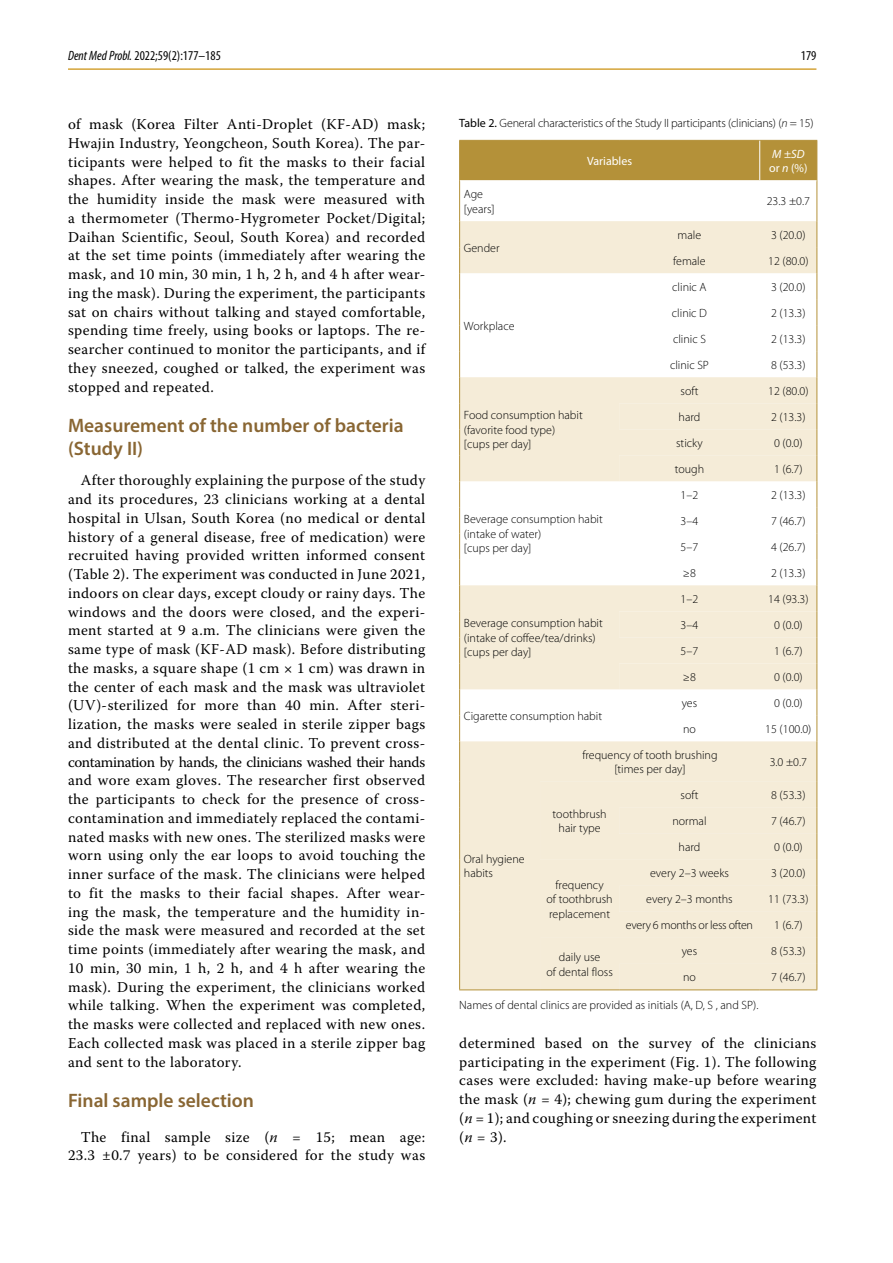
<style>
.page{position:relative;width:893px;height:1263px;background:#fff}
.page>*{position:absolute;margin:0;border:0;box-sizing:border-box;transform-origin:0 0}
.t1{font:600 19.5px/23.4px "Myriad Pro";color:#896633}
.t2{font:15px/18.8px "Warnock Pro";letter-spacing:.025em;color:#000;text-align:justify}
.t3{font:condensed 13.5px "Myriad Pro";color:#000}
.t4{font:300 12px/14.4px "Myriad Pro";color:#000}
.t5{font:300 12px "Myriad Pro";letter-spacing:-.025em;color:#000}
.t6{font:12px/14.4px "Myriad Pro";color:#fff}
.s1{font-style:italic}
.s2{font-weight:400}
</style>
<div class="page">
<hr style="left:68px;top:68px;width:748px;height:2px;background:#d5a439">
<div style="left:460px;top:141px;width:356px;height:39px;background:#b49139"></div>
<div style="left:460px;top:741px;width:80px;height:248px;background:#f5ecd8"></div>
<div style="left:540px;top:741px;width:276px;height:248px;background:#f5ecd8"></div>
<hr style="left:459px;top:181px;width:1px;height:40px;background:#b49139">
<hr style="left:816px;top:181px;width:1px;height:40px;background:#b49139">
<svg style="left:459px;top:221px;width:358px;height:520px"></svg>
<hr style="left:459px;top:741px;width:1px;height:41px;background:#b49139">
<hr style="left:816px;top:741px;width:1px;height:41px;background:#b49139">
<svg style="left:459px;top:782px;width:1px;height:207px"></svg>
<svg style="left:816px;top:782px;width:1px;height:207px"></svg>
<hr style="left:760px;top:140px;width:57px;height:1px;background:#b49139">
<hr style="left:459px;top:989px;width:81px;height:1px;background:#b49139">
<hr style="left:540px;top:989px;width:79px;height:1px;background:#b49139">
<hr style="left:619px;top:989px;width:141px;height:1px;background:#b49139">
<hr style="left:760px;top:989px;width:57px;height:1px;background:#b49139">
<hr style="left:816px;top:141px;width:1px;height:40px;background:#b49139">
<hr style="left:459px;top:140px;width:81px;height:1px;background:#b49139">
<hr style="left:459px;top:141px;width:1px;height:40px;background:#b49139">
<hr style="left:540px;top:140px;width:79px;height:1px;background:#b49139">
<hr style="left:619px;top:140px;width:141px;height:1px;background:#b49139">
<hr style="left:759px;top:141px;width:1px;height:39px;background:#fff">
<p class="t3" style="left:68px;top:47px;width:154px"><span class="s1">Dent Med Probl.</span> 2022;59(2):177–185</p>
<p class="t3" style="left:801px;top:47px;width:17px">179</p>
<p class="t2" style="left:68px;top:114px;width:359px">of mask (Korea Filter Anti-Droplet (KF-AD) mask; Hwajin Industry, Yeongcheon, South Korea). The par&shy;ticipants were helped to fit the masks to their facial shapes. After wearing the mask, the temperature and the humidity inside the mask were measured with a thermometer (Thermo-Hygrometer Pocket/Digital; Daihan Scientific, Seoul, South Korea) and recorded at the set time points (immediately after wearing the mask, and 10 min, 30 min, 1 h, 2 h, and 4 h after wear&shy;ing the mask). During the experiment, the participants sat on chairs without talking and stayed comfortable, spending time freely, using books or laptops. The re&shy;searcher continued to monitor the participants, and if they sneezed, coughed or talked, the experiment was stopped and repeated.</p>
<h1 class="t1" style="left:68px;top:413px;width:337px">Measurement of the number of bacteria (Study II)</h1>
<p class="t2" style="left:68px;top:471px;width:359px;text-indent:13px">After thoroughly explaining the purpose of the study and its procedures, 23 clinicians working at a dental hospital in Ulsan, South Korea (no medical or dental history of a general disease, free of medication) were recruited having provided written informed consent (Table 2). The experiment was conducted in June 2021, indoors on clear days, except cloudy or rainy days. The windows and the doors were closed, and the experi&shy;ment started at 9 a.m. The clinicians were given the same type of mask (KF-AD mask). Before distributing the masks, a square shape (1 cm × 1 cm) was drawn in the center of each mask and the mask was ultraviolet (UV)-sterilized for more than 40 min. After steri&shy;lization, the masks were sealed in sterile zipper bags and distributed at the dental clinic. To prevent cross&shy;contamination by hands, the clinicians washed their hands and wore exam gloves. The researcher first observed the participants to check for the presence of cross&shy;contamination and immediately replaced the contami&shy;nated masks with new ones. The sterilized masks were worn using only the ear loops to avoid touching the inner surface of the mask. The clinicians were helped to fit the masks to their facial shapes. After wear&shy;ing the mask, the temperature and the humidity in&shy;side the mask were measured and recorded at the set time points (immediately after wearing the mask, and 10 min, 30 min, 1 h, 2 h, and 4 h after wearing the mask). During the experiment, the clinicians worked while talking. When the experiment was completed, the masks were collected and replaced with new ones.<br>Each collected mask was placed in a sterile zipper bag and sent to the laboratory.</p>
<h1 class="t1" style="left:68px;top:1088px;width:187px">Final sample selection</h1>
<p class="t2" style="left:68px;top:1127px;width:359px;text-align:right">The final sample size (<span class="s1">n</span> = 15; mean age:<br>23.3 ±0.7 years) to be considered for the study was</p>
<p class="t4" style="left:459px;top:116px;width:356px"><span class="s2">Table 2.</span> General characteristics of the Study II participants (clinicians) (<span class="s1">n</span> = 15)</p>
<p class="t6" style="left:587px;top:154px;width:47px">Variables</p>
<p class="t6" style="left:769px;top:146px;width:40px"><span class="s1">M</span> ±<span class="s1">SD </span>or <span class="s1">n</span> (%)</p>
<p class="t4" style="left:464px;top:187px;width:32px">Age [years]</p>
<p class="t4" style="left:767px;top:194px;width:45px">23.3 ±0.7</p>
<p class="t4" style="left:464px;top:240px;width:37px">Gender</p>
<p class="t4" style="left:678px;top:227px;width:25px">male</p>
<p class="t4" style="left:771px;top:227px;width:36px">3 (20.0)</p>
<p class="t4" style="left:673px;top:253px;width:34px">female</p>
<p class="t4" style="left:768px;top:253px;width:42px">12 (80.0)</p>
<p class="t4" style="left:464px;top:318px;width:52px">Workplace</p>
<p class="t4" style="left:464px;top:408px;width:120px">Food consumption habit (favorite food type) [cups per day]</p>
<p class="t4" style="left:464px;top:512px;width:140px">Beverage consumption habit (intake of water)<br>[cups per day]</p>
<p class="t4" style="left:464px;top:616px;width:140px">Beverage consumption habit (intake of coffee/tea/drinks) [cups per day]</p>
<p class="t4" style="left:464px;top:708px;width:140px">Cigarette consumption habit</p>
<p class="t4" style="left:672px;top:279px;width:36px">clinic A</p>
<p class="t4" style="left:771px;top:279px;width:36px">3 (20.0)</p>
<p class="t4" style="left:672px;top:305px;width:37px">clinic D</p>
<p class="t4" style="left:771px;top:305px;width:36px">2 (13.3)</p>
<p class="t4" style="left:673px;top:331px;width:34px">clinic S</p>
<p class="t4" style="left:771px;top:331px;width:36px">2 (13.3)</p>
<p class="t4" style="left:670px;top:357px;width:40px">clinic SP</p>
<p class="t4" style="left:771px;top:357px;width:36px">8 (53.3)</p>
<p class="t4" style="left:681px;top:383px;width:19px">soft</p>
<p class="t4" style="left:768px;top:383px;width:42px">12 (80.0)</p>
<p class="t4" style="left:679px;top:409px;width:23px">hard</p>
<p class="t4" style="left:771px;top:409px;width:36px">2 (13.3)</p>
<p class="t4" style="left:676px;top:435px;width:28px">sticky</p>
<p class="t4" style="left:774px;top:435px;width:30px">0 (0.0)</p>
<p class="t4" style="left:675px;top:461px;width:31px">tough</p>
<p class="t4" style="left:774px;top:461px;width:30px">1 (6.7)</p>
<p class="t4" style="left:681px;top:487px;width:19px">1–2</p>
<p class="t4" style="left:771px;top:487px;width:36px">2 (13.3)</p>
<p class="t4" style="left:681px;top:513px;width:19px">3–4</p>
<p class="t4" style="left:771px;top:513px;width:36px">7 (46.7)</p>
<p class="t4" style="left:681px;top:539px;width:19px">5–7</p>
<p class="t4" style="left:771px;top:539px;width:36px">4 (26.7)</p>
<p class="t4" style="left:683px;top:565px;width:15px">≥8</p>
<p class="t4" style="left:771px;top:565px;width:36px">2 (13.3)</p>
<p class="t4" style="left:681px;top:591px;width:19px">1–2</p>
<p class="t4" style="left:768px;top:591px;width:42px">14 (93.3)</p>
<p class="t4" style="left:681px;top:617px;width:19px">3–4</p>
<p class="t4" style="left:774px;top:617px;width:30px">0 (0.0)</p>
<p class="t4" style="left:681px;top:643px;width:19px">5–7</p>
<p class="t4" style="left:774px;top:643px;width:30px">1 (6.7)</p>
<p class="t4" style="left:683px;top:669px;width:15px">≥8</p>
<p class="t4" style="left:774px;top:669px;width:30px">0 (0.0)</p>
<p class="t4" style="left:682px;top:695px;width:17px">yes</p>
<p class="t4" style="left:774px;top:695px;width:30px">0 (0.0)</p>
<p class="t4" style="left:683px;top:721px;width:14px">no</p>
<p class="t4" style="left:765px;top:721px;width:48px">15 (100.0)</p>
<p class="t4" style="left:464px;top:851px;width:62px">Oral hygiene habits</p>
<p class="t4" style="left:582px;top:747px;width:137px;text-align:center">frequency of tooth brushing [times per day]</p>
<p class="t4" style="left:770px;top:755px;width:39px">3.0 ±0.7</p>
<p class="t4" style="left:553px;top:807px;width:55px;text-align:center">toothbrush hair type</p>
<p class="t4" style="left:681px;top:788px;width:19px">soft</p>
<p class="t4" style="left:771px;top:788px;width:36px">8 (53.3)</p>
<p class="t4" style="left:672px;top:814px;width:36px">normal</p>
<p class="t4" style="left:771px;top:814px;width:36px">7 (46.7)</p>
<p class="t4" style="left:679px;top:840px;width:23px">hard</p>
<p class="t4" style="left:774px;top:840px;width:30px">0 (0.0)</p>
<p class="t4" style="left:547px;top:877px;width:68px;text-align:center">frequency<br>of toothbrush replacement</p>
<p class="t4" style="left:650px;top:866px;width:80px">every 2–3 weeks</p>
<p class="t4" style="left:771px;top:866px;width:36px">3 (20.0)</p>
<p class="t4" style="left:646px;top:892px;width:88px">every 2–3 months</p>
<p class="t4" style="left:768px;top:892px;width:42px">11 (73.3)</p>
<p class="t5" style="left:626px;top:918px;width:129px">every 6 months or less often</p>
<p class="t4" style="left:774px;top:918px;width:30px">1 (6.7)</p>
<p class="t4" style="left:546px;top:950px;width:68px;text-align:center">daily use<br>of dental floss</p>
<p class="t4" style="left:682px;top:944px;width:17px">yes</p>
<p class="t4" style="left:771px;top:944px;width:36px">8 (53.3)</p>
<p class="t4" style="left:683px;top:970px;width:14px">no</p>
<p class="t4" style="left:771px;top:970px;width:36px">7 (46.7)</p>
<p class="t4" style="left:459px;top:997px;width:301px">Names of dental clinics are provided as initials (A, D, S , and SP).</p>
<p class="t2" style="left:459px;top:1033px;width:359px">determined based on the survey of the clinicians participating in the experiment (Fig. 1). The following cases were excluded: having make-up before wearing the mask (<span class="s1">n</span> = 4); chewing gum during the experiment (<span class="s1">n</span> = 1); and coughing or sneezing during the experiment (<span class="s1">n</span> = 3).</p>
</div>
